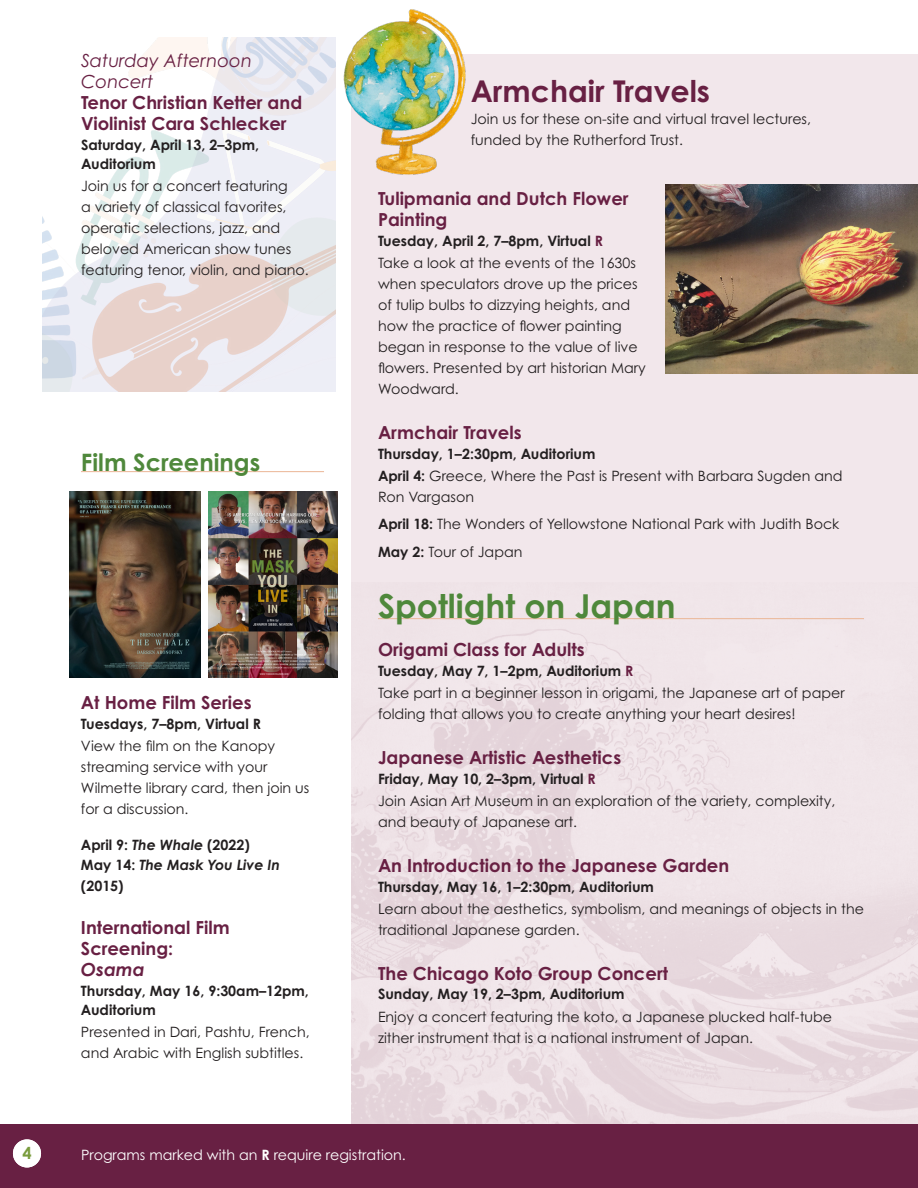
<style>
.page{position:relative;width:918px;height:1188px;background:#fff}
.page>*{position:absolute;margin:0;border:0;box-sizing:border-box;transform-origin:0 0}
.Adult_Section_head{font:700 33px "Century Gothic Pro";color:#4f883b}
.Adult_Program_Head{font:700 30px "Century Gothic Pro";color:#682043}
.Small_Adult_Section{font:700 24px "Century Gothic Pro";color:#4f883b}
.Adult_Program_Head-2{font:700 18px/21px "Century Gothic Pro";color:#682043}
.t1{font:700 16.5px "Century Gothic Pro";color:#799c3d}
.Event_Listing_body{font:14.25px/21px "Century Gothic Pro";color:#231f20}
.Adult_Date{font:700 14.25px/18.8px "Century Gothic Pro";color:#231f20}
.Paragraph_body{font:14.25px/21px "Century Gothic Pro";color:#231f20}
.Basic_Body_Text{font:14.25px "Century Gothic Pro";color:#fff}
.Adult_Date-2{font:italic 700 14.25px/21px "Century Gothic Pro";color:#231f20}
.s1{font-weight:400;font-style:italic}
.s2{font-style:italic}
.s3{font-style:normal}
.s4{color:#682043}
.s5{font-weight:700}
</style>
<div class="page">
<div style="left:351px;top:54px;width:567px;height:1080px;background:#f2e7eb"></div>
<div style="left:0;top:1124px;width:918px;height:64px;background:#682043"></div>
<div style="left:13px;top:1139px;width:28px;height:28px;background:#fff;border-radius:50%"></div>
<hr style="left:378px;top:618px;width:486px;height:1px;background:#ebb695">
<img style="left:666px;top:184px;width:252px;height:189px">
<img style="left:343px;top:9px;width:123px;height:166px">
<img style="left:43px;top:37px;width:292px;height:354px">
<img style="left:209px;top:492px;width:129px;height:186px">
<img style="left:69px;top:492px;width:131px;height:186px">
<hr style="left:81px;top:471px;width:243px;height:1px;background:#ebb695">
<p class="t1" style="left:22px;top:1142px;width:11px">4</p>
<p class="Adult_Program_Head-2" style="left:81px;top:50px;width:223px"><span class="s1">Saturday Afternoon<br>Concert<br></span>Tenor Christian Ketter and<br>Violinist Cara Schlecker</p>
<p class="Adult_Date" style="left:81px;top:135px;width:180px">Saturday, April 13, 2–3pm,<br>Auditorium</p>
<p class="Event_Listing_body" style="left:81px;top:175px;width:229px">Join us for a concert featuring<br>a variety of classical favorites, operatic selections, jazz, and beloved American show tunes featuring tenor, violin, and piano.</p>
<p class="Small_Adult_Section" style="left:81px;top:448px;width:181px">Film Screenings</p>
<p class="Adult_Program_Head-2" style="left:81px;top:692px;width:172px">At Home Film Series</p>
<p class="Adult_Date" style="left:81px;top:714px;width:182px">Tuesdays, 7–8pm, Virtual R</p>
<p class="Event_Listing_body" style="left:81px;top:735px;width:230px">View the film on the Kanopy streaming service with your<br>Wilmette library card, then join us for a discussion.</p>
<p class="Adult_Date" style="left:81px;top:835px;width:171px">April 9: <span class="s2">The Whale</span> (2022)</p>
<p class="Adult_Date-2" style="left:81px;top:854px;width:201px"><span class="s3">May 14:</span> The Mask You Live In <span class="s3">(2015)</span></p>
<p class="Adult_Program_Head-2" style="left:81px;top:917px;width:150px">International Film<br>Screening:<br><span class="s2">Osama</span></p>
<p class="Adult_Date" style="left:81px;top:981px;width:230px">Thursday, May 16, 9:30am–12pm,<br>Auditorium</p>
<p class="Event_Listing_body" style="left:81px;top:1021px;width:230px">Presented in Dari, Pashtu, French, and Arabic with English subtitles.</p>
<p class="Adult_Program_Head" style="left:471px;top:72px;width:241px">Armchair Travels</p>
<p class="Event_Listing_body" style="left:471px;top:108px;width:342px">Join us for these on-site and virtual travel lectures, funded by the Rutherford Trust.</p>
<p class="Adult_Program_Head-2" style="left:378px;top:188px;width:252px">Tulipmania and Dutch Flower<br>Painting</p>
<p class="Adult_Date" style="left:378px;top:231px;width:227px">Tuesday, April 2, 7–8pm, Virtual <span class="s4">R</span></p>
<p class="Event_Listing_body" style="left:378px;top:252px;width:269px">Take a look at the events of the 1630s when speculators drove up the prices of tulip bulbs to dizzying heights, and how the practice of flower painting began in response to the value of live flowers. Presented by art historian Mary Woodward.</p>
<p class="Adult_Program_Head-2" style="left:378px;top:422px;width:145px">Armchair Travels</p>
<p class="Adult_Date" style="left:378px;top:444px;width:219px">Thursday, 1–2:30pm, Auditorium</p>
<p class="Paragraph_body" style="left:378px;top:465px;width:466px"><span class="s5">April 4:</span> Greece, Where the Past is Present with Barbara Sugden and<br>Ron Vargason</p>
<p class="Paragraph_body" style="left:378px;top:514px;width:463px"><span class="s5">April 18:</span> The Wonders of Yellowstone National Park with Judith Bock</p>
<p class="Paragraph_body" style="left:378px;top:541px;width:146px"><span class="s5">May 2:</span> Tour of Japan</p>
<p class="Adult_Section_head" style="left:378px;top:586px;width:299px">Spotlight on Japan</p>
<p class="Adult_Program_Head-2" style="left:378px;top:638px;width:208px">Origami Class for Adults</p>
<p class="Adult_Date" style="left:378px;top:661px;width:257px">Tuesday, May 7, 1–2pm, Auditorium <span class="s4">R</span></p>
<p class="Event_Listing_body" style="left:378px;top:682px;width:468px">Take part in a beginner lesson in origami, the Japanese art of paper folding that allows you to create anything your heart desires!</p>
<p class="Adult_Program_Head-2" style="left:378px;top:746px;width:245px">Japanese Artistic Aesthetics</p>
<p class="Adult_Date" style="left:378px;top:769px;width:219px">Friday, May 10, 2–3pm, Virtual <span class="s4">R</span></p>
<p class="Event_Listing_body" style="left:378px;top:790px;width:459px">Join Asian Art Museum in an exploration of the variety, complexity, and beauty of Japanese art.</p>
<p class="Adult_Program_Head-2" style="left:378px;top:854px;width:353px">An Introduction to the Japanese Garden</p>
<p class="Adult_Date" style="left:378px;top:877px;width:278px">Thursday, May 16, 1–2:30pm, Auditorium</p>
<p class="Event_Listing_body" style="left:378px;top:898px;width:488px">Learn about the aesthetics, symbolism, and meanings of objects in the traditional Japanese garden.</p>
<p class="Adult_Program_Head-2" style="left:378px;top:962px;width:292px">The Chicago Koto Group Concert</p>
<p class="Adult_Date" style="left:378px;top:985px;width:248px">Sunday, May 19, 2–3pm, Auditorium</p>
<p class="Event_Listing_body" style="left:378px;top:1006px;width:456px">Enjoy a concert featuring the koto, a Japanese plucked half-tube zither instrument that is a national instrument of Japan.</p>
<p class="Basic_Body_Text" style="left:81px;top:1146px;width:326px">Programs marked with an <span class="s5">R</span> require registration.</p>
</div>
